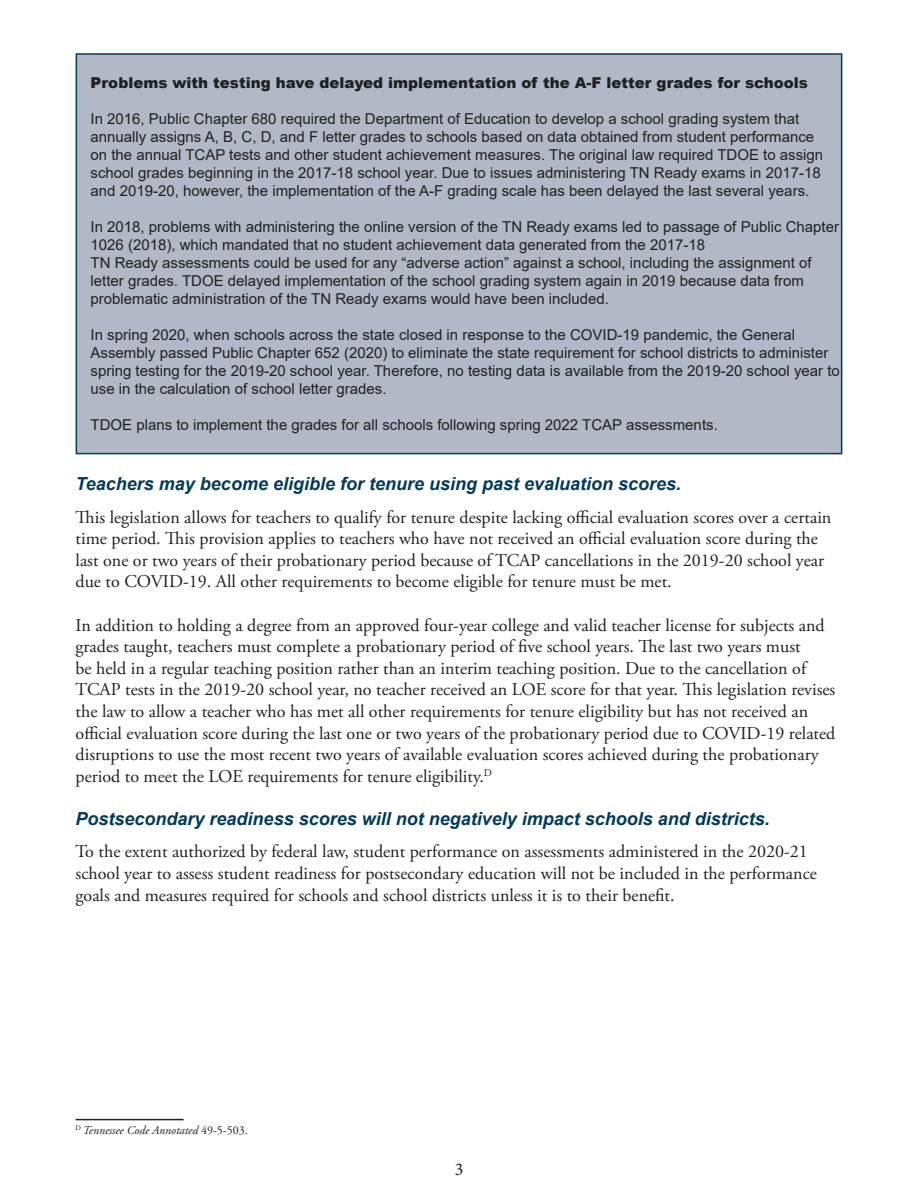
<style>
.page{position:relative;width:918px;height:1188px;background:#fff}
.page>*{position:absolute;margin:0;border:0;box-sizing:border-box;transform-origin:0 0}
.t1{font:18px/21.6px "Adobe Garamond Pro";color:#231f20}
.t2{font:italic 700 18px "Arial";color:#003a5d}
.t3{font:18px "Minion Pro";color:#231f20}
.t4{font:15px/18px "Arial";color:#231f20}
.t5{font:900 15px "Arial";color:#231f20}
.t6{font:italic 12px "Adobe Garamond Pro";color:#231f20}
.s1{font-style:normal}
</style>
<div class="page">
<hr style="left:76px;top:1119px;width:108px;height:1px;background:#231f20">
<div style="left:76px;top:54px;width:766px;height:400px;background:#b2b8c5"></div>
<div style="left:76px;top:53px;width:766px;height:401px;border:2px solid #023b5a"></div>
<p class="t5" style="left:91px;top:72px;width:719px">Problems with testing have delayed implementation of the A-F letter grades for schools</p>
<p class="t4" style="left:91px;top:110px;width:734px">In 2016, Public Chapter 680 required the Department of Education to develop a school grading system that annually assigns A, B, C, D, and F letter grades to schools based on data obtained from student performance on the annual TCAP tests and other student achievement measures. The original law required TDOE to assign school grades beginning in the 2017-18 school year. Due to issues administering TN Ready exams in 2017-18 and 2019-20, however, the implementation of the A-F grading scale has been delayed the last several years.</p>
<p class="t4" style="left:91px;top:218px;width:750px">In 2018, problems with administering the online version of the TN Ready exams led to passage of Public Chapter<br>1026 (2018), which mandated that no student achievement data generated from the 2017-18</p>
<p class="t4" style="left:91px;top:254px;width:723px">TN Ready assessments could be used for any “adverse action” against a school, including the assignment of letter grades. TDOE delayed implementation of the school grading system again in 2019 because data from problematic administration of the TN Ready exams would have been included.</p>
<p class="t4" style="left:91px;top:326px;width:751px">In spring 2020, when schools across the state closed in response to the COVID-19 pandemic, the General Assembly passed Public Chapter 652 (2020) to eliminate the state requirement for school districts to administer spring testing for the 2019-20 school year. Therefore, no testing data is available from the 2019-20 school year to use in the calculation of school letter grades.</p>
<p class="t4" style="left:91px;top:416px;width:629px">TDOE plans to implement the grades for all schools following spring 2022 TCAP assessments.</p>
<p class="t2" style="left:76px;top:472px;width:607px">Teachers may become eligible for tenure using past evaluation scores.</p>
<p class="t1" style="left:76px;top:507px;width:757px">This legislation allows for teachers to qualify for tenure despite lacking official evaluation scores over a certain time period. This provision applies to teachers who have not received an official evaluation score during the last one or two years of their probationary period because of TCAP cancellations in the 2019-20 school year due to COVID-19. All other requirements to become eligible for tenure must be met.</p>
<p class="t1" style="left:76px;top:615px;width:761px">In addition to holding a degree from an approved four-year college and valid teacher license for subjects and grades taught, teachers must complete a probationary period of five school years. The last two years must<br>be held in a regular teaching position rather than an interim teaching position. Due to the cancellation of TCAP tests in the 2019-20 school year, no teacher received an LOE score for that year. This legislation revises the law to allow a teacher who has met all other requirements for tenure eligibility but has not received an official evaluation score during the last one or two years of the probationary period due to COVID-19 related disruptions to use the most recent two years of available evaluation scores achieved during the probationary period to meet the LOE requirements for tenure eligibility.<sup>D</sup></p>
<p class="t2" style="left:76px;top:807px;width:696px">Postsecondary readiness scores will not negatively impact schools and districts.</p>
<p class="t1" style="left:76px;top:842px;width:743px">To the extent authorized by federal law, student performance on assessments administered in the 2020-21 school year to assess student readiness for postsecondary education will not be included in the performance goals and measures required for schools and school districts unless it is to their benefit.</p>
<p class="t6" style="left:76px;top:1123px;width:174px"><sup>D</sup> Tennessee Code Annotated <span class="s1">49-5-503.</span></p>
<p class="t3" style="left:455px;top:1157px;width:10px">3</p>
</div>
